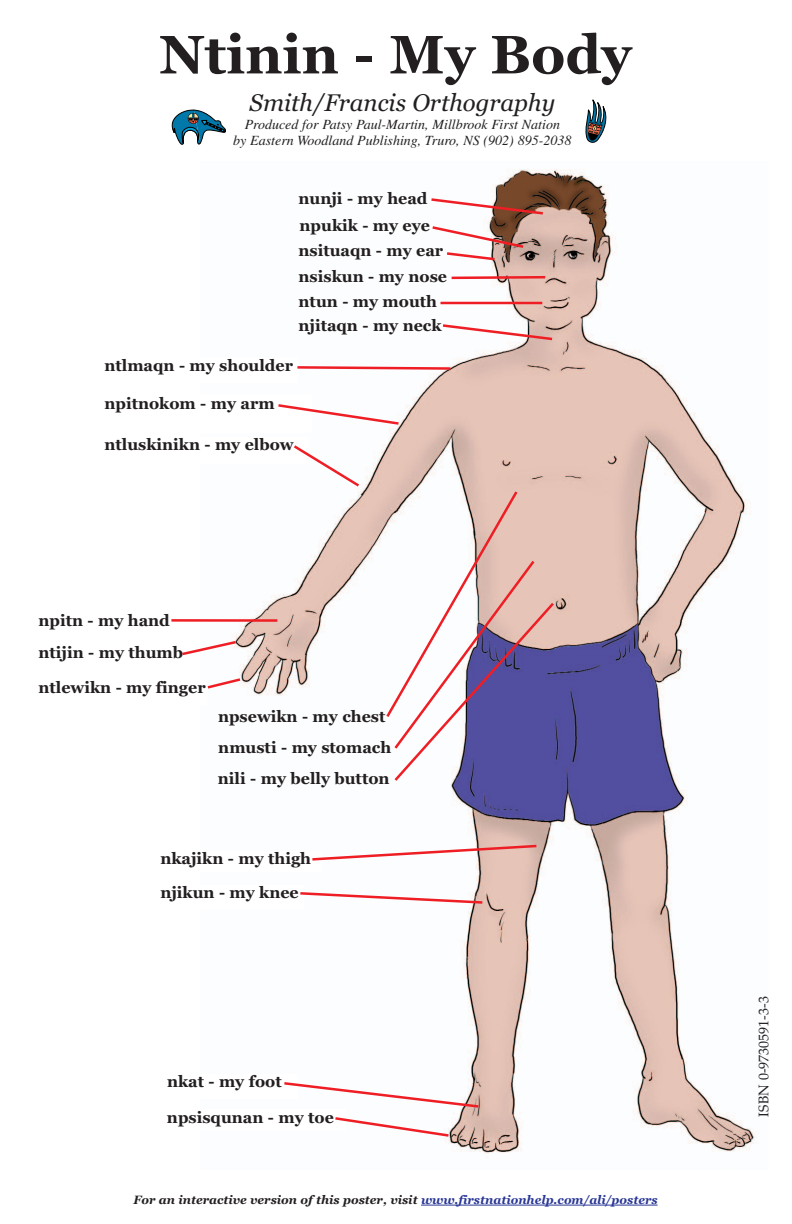
<style>
.page{position:relative;width:792px;height:1224px;background:#fff}
.page>*{position:absolute;margin:0;border:0;box-sizing:border-box;transform-origin:0 0}
.t1{font:700 54px "Georgia";color:#231f20}
.t2{font:italic 24px "Georgia";color:#231f20}
.t3{font:700 16px/25.5px "Georgia";color:#231f20}
.t4{font:italic 14px/16px "Times";color:#231f20;text-align:center}
.t5{font:14px "Palatino";color:#231f20}
.t6{font:italic 700 12px "Georgia";color:#231f20}
.s1{color:#293795}
</style>
<div class="page">
<img style="left:235px;top:169px;width:521px;height:985px">
<div style="left:104px;top:358px;width:194px;height:25px;background:#fff"></div>
<div style="left:104px;top:396px;width:208px;height:37px;background:#fff"></div>
<div style="left:104px;top:437px;width:206px;height:26px;background:#fff"></div>
<div style="left:159px;top:851px;width:163px;height:20px;background:#fff"></div>
<div style="left:159px;top:885px;width:145px;height:23px;background:#fff"></div>
<div style="left:166px;top:1074px;width:131px;height:24px;background:#fff"></div>
<div style="left:166px;top:1109px;width:179px;height:21px;background:#fff"></div>
<svg style="left:333px;top:1116px;width:118px;height:22px"></svg>
<svg style="left:282px;top:1081px;width:199px;height:28px"></svg>
<svg style="left:310px;top:843px;width:229px;height:19px"></svg>
<hr style="left:171px;top:619px;width:106px;height:3px;background:#ee1e24">
<svg style="left:384px;top:489px;width:173px;height:295px"></svg>
<svg style="left:297px;top:365px;width:156px;height:6px"></svg>
<svg style="left:429px;top:197px;width:117px;height:19px"></svg>
<svg style="left:430px;top:224px;width:96px;height:38px"></svg>
<svg style="left:449px;top:275px;width:99px;height:5px"></svg>
<hr style="left:441px;top:302px;width:101px;height:2px;background:#ee1e24">
<svg style="left:440px;top:323px;width:115px;height:19px"></svg>
<svg style="left:278px;top:403px;width:123px;height:23px"></svg>
<svg style="left:291px;top:443px;width:71px;height:46px"></svg>
<svg style="left:182px;top:639px;width:56px;height:18px"></svg>
<svg style="left:207px;top:676px;width:36px;height:14px"></svg>
<svg style="left:300px;top:891px;width:185px;height:14px"></svg>
<hr style="left:421px;top:1205px;width:237px;height:1px;background:#293795">
<svg style="left:172px;top:110px;width:54px;height:35px"></svg>
<svg style="left:585px;top:100px;width:22px;height:43px"></svg>
<h1 class="t1" style="left:159px;top:33px;width:474px">Ntinin - My Body</h1>
<h2 class="t2" style="left:250px;top:93px;width:307px">Smith/Francis Orthography</h2>
<p class="t4" style="left:233px;top:117px;width:340px">Produced for Patsy Paul-Martin, Millbrook First Nation<br>by Eastern Woodland Publishing, Truro, NS (902) 895-2038</p>
<p class="t3" style="left:298px;top:187px;width:133px;line-height:26.6px">nunji - my head npukik - my eye</p>
<p class="t3" style="left:298px;top:239px;width:150px">nsituaqn - my ear nsiskun - my nose ntun - my mouth</p>
<p class="t3" style="left:298px;top:314px;width:145px">njitaqn - my neck</p>
<p class="t3" style="left:104px;top:354px;width:190px">ntlmaqn - my shoulder</p>
<p class="t3" style="left:104px;top:392px;width:172px">npitnokom - my arm</p>
<p class="t3" style="left:104px;top:433px;width:191px">ntluskinikn - my elbow</p>
<p class="t3" style="left:39px;top:608px;width:133px">npitn - my hand</p>
<p class="t3" style="left:38px;top:641px;width:146px">ntijin - my thumb</p>
<p class="t3" style="left:39px;top:676px;width:169px">ntlewikn - my finger</p>
<p class="t3" style="left:218px;top:702px;width:175px;line-height:31.4px">npsewikn - my chest nmusti - my stomach nili - my belly button</p>
<p class="t3" style="left:160px;top:843px;width:152px;line-height:34.2px">nkajikn - my thigh njikun - my knee</p>
<p class="t3" style="left:167px;top:1070px;width:116px">nkat - my foot</p>
<p class="t3" style="left:167px;top:1106px;width:168px">npsisqunan - my toe</p>
<p class="t6" style="left:133px;top:1195px;width:526px">For an interactive version of this poster, visit <span class="s1">www.firstnationhelp.com/ali/posters</span></p>
<p class="t5" style="left:758px;top:1117px;width:122px;rotate:-90deg">ISBN 0-9730591-3-3</p>
</div>
